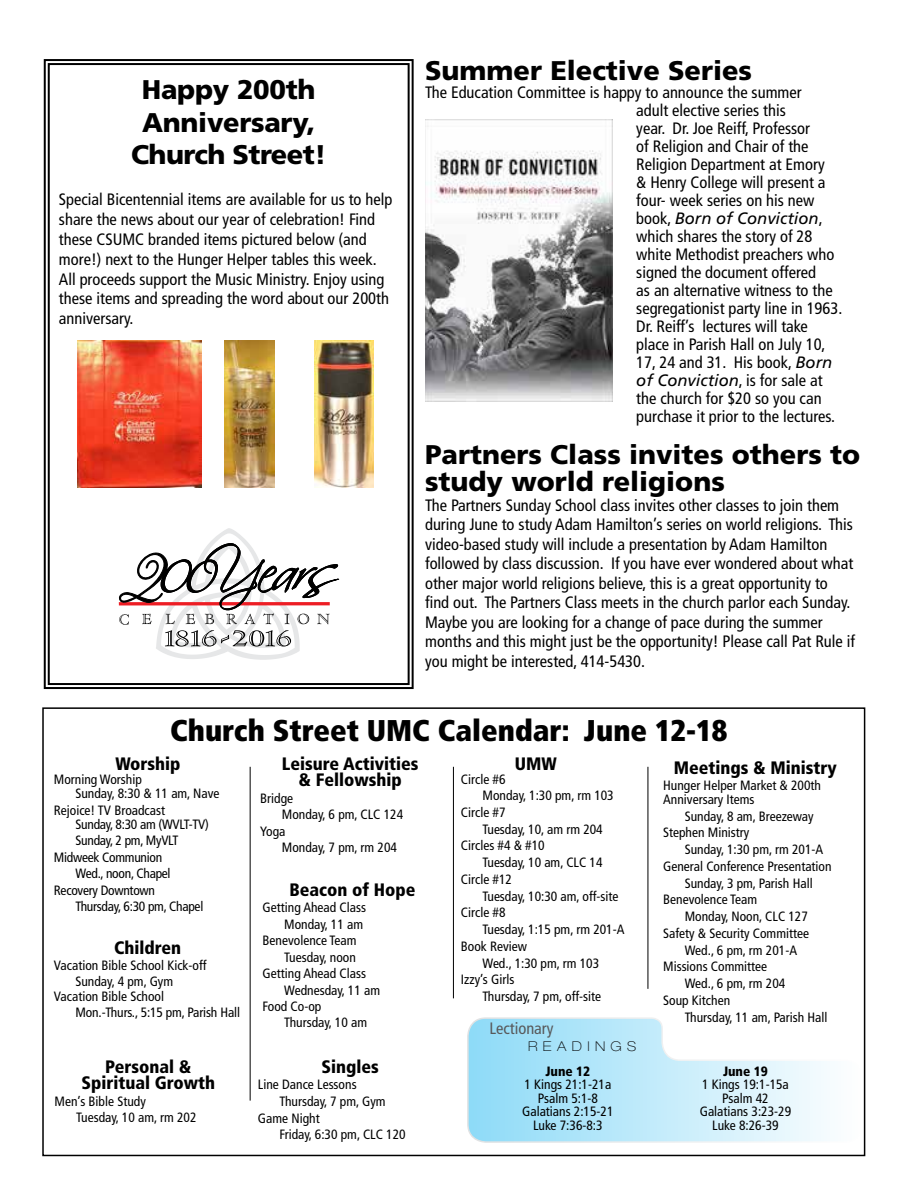
<style>
.page{position:relative;width:918px;height:1188px;background:#fff}
.page>*{position:absolute;margin:0;border:0;box-sizing:border-box;transform-origin:0 0}
.t1{font:900 condensed 30px "Frutiger";color:#000}
.t2{font:900 27px/32.4px "Frutiger";color:#000;text-align:center}
.t3{font:900 condensed 18px/16.5px "Frutiger";color:#000;text-align:center}
.t4{font:condensed 16.5px/18px "Frutiger";color:#000}
.t5{font:condensed 16.5px "Frutiger";color:#58595b}
.t6{font:condensed 13.5px/13.5px "Frutiger";color:#000}
.t7{font:condensed 13.5px/16.4px "Frutiger";letter-spacing:-.02em;color:#000}
.t8{font:900 condensed 13.5px "Frutiger";color:#000}
.t9{font:100 expanded 13.5px "Helvetica Neue LT Pro";letter-spacing:.4em;color:#000}
.s1{font-style:italic;font-stretch:normal}
</style>
<div class="page">
<svg style="left:467px;top:1017px;width:360px;height:126px"></svg>
<div style="left:42px;top:707px;width:823px;height:449px;border:2px solid #000"></div>
<hr style="left:250px;top:767px;width:1px;height:334px;background:#000">
<hr style="left:453px;top:767px;width:1px;height:231px;background:#000">
<hr style="left:648px;top:767px;width:1px;height:222px;background:#000">
<svg style="left:43px;top:59px;width:371px;height:630px"></svg>
<div style="left:48px;top:63px;width:362px;height:622px;border:2px solid #000"></div>
<img style="left:314px;top:340px;width:60px;height:147px">
<img style="left:225px;top:340px;width:50px;height:147px">
<img style="left:78px;top:340px;width:123px;height:147px">
<img style="left:425px;top:120px;width:188px;height:282px">
<h2 class="t2" style="left:131px;top:73px;width:197px">Happy 200th<br>Anniversary,<br>Church Street!</h2>
<p class="t4" style="left:59px;top:190px;width:335px;line-height:19.8px">Special Bicentennial items are available for us to help share the news about our year of celebration! Find these CSUMC branded items pictured below (and more!) next to the Hunger Helper tables this week.<br>All proceeds support the Music Ministry. Enjoy using these items and spreading the word about our 200th anniversary.</p>
<h2 class="t2" style="left:425px;top:55px;width:329px">Summer Elective Series</h2>
<p class="t4" style="left:636px;top:84px;width:208px;text-indent:-211px">The Education Committee is happy to announce the summer<br>adult elective series this<br>year. Dr. Joe Reiff, Professor<br>of Religion and Chair of the<br>Religion Department at Emory<br>&amp; Henry College will present a four- week series on his new book, <span class="s1">Born of Conviction</span>, which shares the story of 28 white Methodist preachers who signed the document offered<br>as an alternative witness to the segregationist party line in 1963.<br>Dr. Reiff’s lectures will take place in Parish Hall on July 10,<br>17, 24 and 31. His book, <span class="s1">Born of Conviction</span>, is for sale at the church for $20 so you can purchase it prior to the lectures.</p>
<h2 class="t2" style="left:425px;top:441px;width:437px;line-height:27px;text-align:left">Partners Class invites others to study world religions</h2>
<p class="t4" style="left:425px;top:495px;width:431px;line-height:19.5px">The Partners Sunday School class invites other classes to join them during June to study Adam Hamilton’s series on world religions. This video-based study will include a presentation by Adam Hamilton followed by class discussion. If you have ever wondered about what other major world religions believe, this is a great opportunity to find out. The Partners Class meets in the church parlor each Sunday.<br>Maybe you are looking for a change of pace during the summer months and this might just be the opportunity! Please call Pat Rule if you might be interested, 414-5430.</p>
<h1 class="t1" style="left:170px;top:712px;width:559px">Church Street UMC Calendar: June 12-18</h1>
<p class="t3" style="left:115px;top:755px;width:67px">Worship</p>
<p class="t6" style="left:75px;top:772px;width:146px;line-height:14.2px;text-indent:-22px">Morning Worship<br>Sunday, 8:30 &amp; 11 am, Nave</p>
<p class="t6" style="left:75px;top:803px;width:135px;line-height:14.2px;text-indent:-22px">Rejoice! TV Broadcast<br>Sunday, 8:30 am (WVLT-TV)</p>
<p class="t7" style="left:54px;top:833px;width:126px;text-indent:22px">Sunday, 2 pm, MyVLT<br>Midweek Communion</p>
<p class="t7" style="left:54px;top:865px;width:118px;text-indent:22px">Wed., noon, Chapel<br>Recovery Downtown</p>
<p class="t7" style="left:75px;top:898px;width:129px">Thursday, 6:30 pm, Chapel</p>
<p class="t3" style="left:114px;top:940px;width:69px">Children</p>
<p class="t6" style="left:54px;top:959px;width:154px">Vacation Bible School Kick-off</p>
<p class="t6" style="left:75px;top:974px;width:99px">Sunday, 4 pm, Gym</p>
<p class="t6" style="left:54px;top:990px;width:112px">Vacation Bible School</p>
<p class="t6" style="left:75px;top:1006px;width:166px">Mon.-Thurs., 5:15 pm, Parish Hall</p>
<p class="t3" style="left:81px;top:1058px;width:135px">Personal &amp;<br>Spiritual Growth</p>
<p class="t6" style="left:76px;top:1093px;width:122px;line-height:16.8px;text-indent:-22px">Men’s Bible Study<br>Tuesday, 10 am, rm 202</p>
<p class="t3" style="left:282px;top:755px;width:138px">Leisure Activities &amp; Fellowship</p>
<p class="t6" style="left:260px;top:791px;width:34px">Bridge</p>
<p class="t6" style="left:282px;top:808px;width:123px">Monday, 6 pm, CLC 124</p>
<p class="t6" style="left:260px;top:824px;width:27px">Yoga</p>
<p class="t6" style="left:282px;top:841px;width:117px">Monday, 7 pm, rm 204</p>
<p class="t3" style="left:289px;top:882px;width:128px">Beacon of Hope</p>
<p class="t6" style="left:263px;top:901px;width:105px">Getting Ahead Class</p>
<p class="t6" style="left:284px;top:918px;width:80px">Monday, 11 am</p>
<p class="t6" style="left:263px;top:934px;width:95px">Benevolence Team</p>
<p class="t6" style="left:284px;top:950px;width:73px">Tuesday, noon</p>
<p class="t6" style="left:263px;top:967px;width:105px">Getting Ahead Class</p>
<p class="t6" style="left:284px;top:983px;width:97px">Wednesday, 11 am</p>
<p class="t6" style="left:263px;top:1000px;width:60px">Food Co-op</p>
<p class="t6" style="left:284px;top:1016px;width:84px">Thursday, 10 am</p>
<p class="t3" style="left:321px;top:1058px;width:59px">Singles</p>
<p class="t6" style="left:258px;top:1078px;width:100px">Line Dance Lessons</p>
<p class="t6" style="left:280px;top:1095px;width:108px">Thursday, 7 pm, Gym</p>
<p class="t6" style="left:258px;top:1111px;width:63px">Game Night</p>
<p class="t6" style="left:280px;top:1128px;width:128px">Friday, 6:30 pm, CLC 120</p>
<p class="t3" style="left:515px;top:755px;width:44px">UMW</p>
<p class="t6" style="left:461px;top:772px;width:46px">Circle #6</p>
<p class="t6" style="left:482px;top:789px;width:133px">Monday, 1:30 pm, rm 103</p>
<p class="t6" style="left:461px;top:806px;width:46px">Circle #7</p>
<p class="t6" style="left:482px;top:822px;width:122px">Tuesday, 10, am rm 204</p>
<p class="t6" style="left:461px;top:839px;width:85px">Circles #4 &amp; #10</p>
<p class="t6" style="left:482px;top:856px;width:122px">Tuesday, 10 am, CLC 14</p>
<p class="t6" style="left:461px;top:873px;width:53px">Circle #12</p>
<p class="t6" style="left:482px;top:889px;width:138px">Tuesday, 10:30 am, off-site</p>
<p class="t6" style="left:461px;top:906px;width:46px">Circle #8</p>
<p class="t6" style="left:482px;top:923px;width:144px">Tuesday, 1:15 pm, rm 201-A</p>
<p class="t6" style="left:461px;top:940px;width:68px">Book Review</p>
<p class="t6" style="left:482px;top:956px;width:118px">Wed., 1:30 pm, rm 103</p>
<p class="t6" style="left:461px;top:973px;width:55px">Izzy’s Girls</p>
<p class="t6" style="left:482px;top:990px;width:120px">Thursday, 7 pm, off-site</p>
<p class="t5" style="left:489px;top:1019px;width:66px">Lectionary</p>
<p class="t9" style="left:528px;top:1038px;width:110px">READINGS</p>
<p class="t8" style="left:545px;top:1063px;width:46px">June 12</p>
<p class="t6" style="left:522px;top:1078px;width:93px;text-align:center">1 Kings 21:1-21a<br>Psalm 5:1-8<br>Galatians 2:15-21<br>Luke 7:36-8:3</p>
<p class="t3" style="left:674px;top:759px;width:165px">Meetings &amp; Ministry</p>
<p class="t6" style="left:663px;top:779px;width:159px">Hunger Helper Market &amp; 200th<br>Anniversary Items</p>
<p class="t6" style="left:663px;top:808px;width:152px;line-height:16.8px;text-indent:22px">Sunday, 8 am, Breezeway<br>Stephen Ministry</p>
<p class="t6" style="left:685px;top:843px;width:140px">Sunday, 1:30 pm, rm 201-A</p>
<p class="t6" style="left:663px;top:860px;width:170px">General Conference Presentation</p>
<p class="t6" style="left:685px;top:876px;width:129px">Sunday, 3 pm, Parish Hall</p>
<p class="t6" style="left:663px;top:893px;width:95px">Benevolence Team</p>
<p class="t6" style="left:685px;top:910px;width:125px">Monday, Noon, CLC 127</p>
<p class="t6" style="left:663px;top:926px;width:147px">Safety &amp; Security Committee</p>
<p class="t6" style="left:685px;top:943px;width:114px">Wed., 6 pm, rm 201-A</p>
<p class="t6" style="left:663px;top:960px;width:105px">Missions Committee</p>
<p class="t6" style="left:685px;top:977px;width:102px">Wed., 6 pm, rm 204</p>
<p class="t6" style="left:663px;top:993px;width:69px">Soup Kitchen</p>
<p class="t6" style="left:685px;top:1010px;width:144px">Thursday, 11 am, Parish Hall</p>
<p class="t8" style="left:723px;top:1063px;width:46px">June 19</p>
<p class="t6" style="left:700px;top:1078px;width:93px;text-align:center">1 Kings 19:1-15a<br>Psalm 42<br>Galatians 3:23-29<br>Luke 8:26-39</p>
</div>
